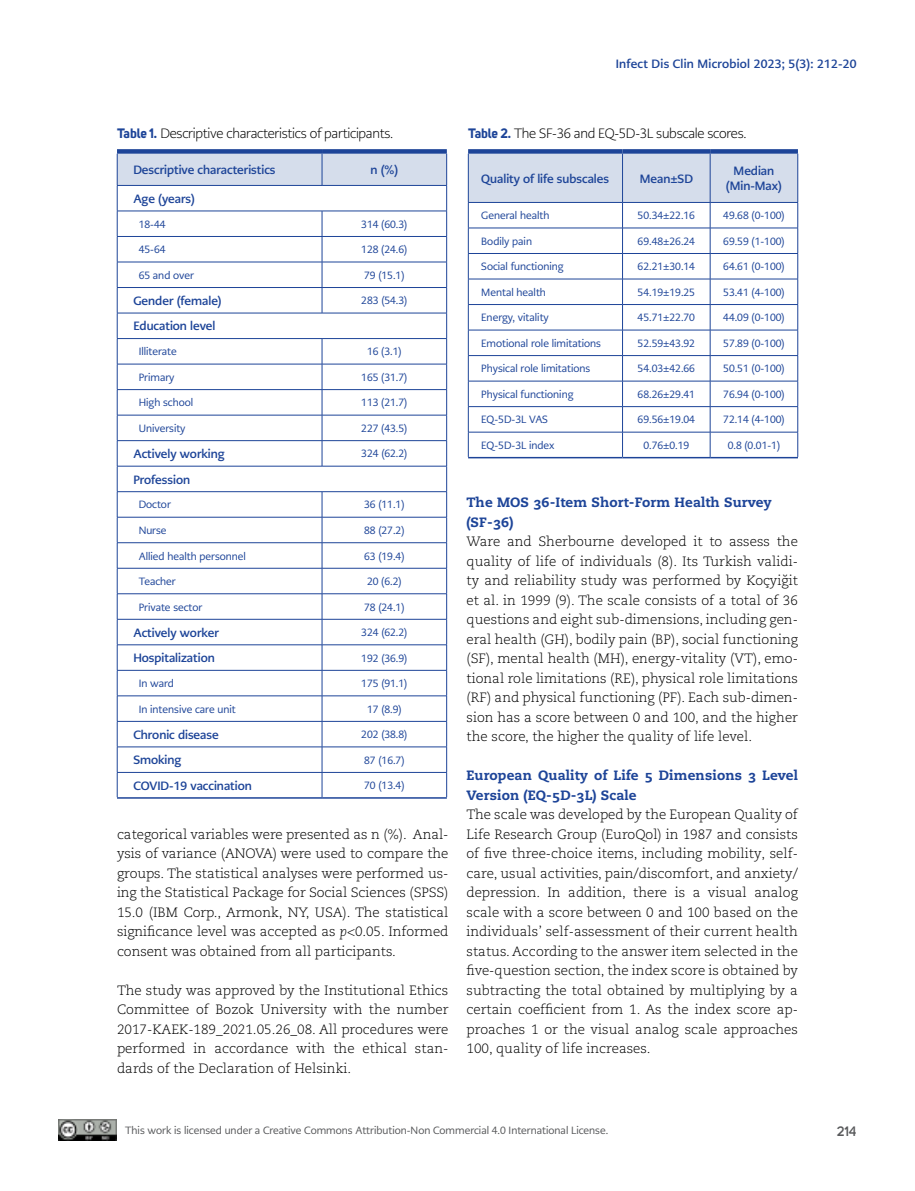
<style>
.page{position:relative;width:915px;height:1191px;background:#fff}
.page>*{position:absolute;margin:0;border:0;box-sizing:border-box;transform-origin:0 0}
.t1{font:300 13.5px/19.5px "Caecilia LT Pro 45";color:#000;text-align:justify}
.t2{font:800 13.5px/19.5px "Caecilia LT Pro 85";letter-spacing:.01em;color:#1d4498}
.t3{font:300 13.5px "PMN Caecilia Sans Head";letter-spacing:-.02em;color:#000}
.t4{font:600 13.5px "Uni Sans";color:#58595b}
.t5{font:700 12px/14.4px "PMN Caecilia Sans Head";color:#1d4498;text-align:center}
.t6{font:700 12px "PMN Caecilia Sans Head";letter-spacing:.02em;color:#1d4498}
.t7{font:10.5px "PMN Caecilia Sans Head";color:#1d4498}
.t8{font:10.5px "PMN Caecilia Sans Head";color:#58595b}
.s1{font-family:"Uni Sans";font-weight:700;color:#1d4498}
.s2{font-family:"Caecilia LT Pro 46";font-style:italic}
</style>
<div class="page">
<img style="left:58px;top:1119px;width:59px;height:21px">
<div style="left:117px;top:149px;width:205px;height:5px;background:#1d4498"></div>
<div style="left:322px;top:149px;width:124px;height:5px;background:#1d4498"></div>
<svg style="left:117px;top:151px;width:330px;height:646px"></svg>
<hr style="left:117px;top:797px;width:205px;height:1px;background:#1d4498">
<hr style="left:322px;top:797px;width:124px;height:1px;background:#1d4498">
<div style="left:468px;top:149px;width:154px;height:5px;background:#1d4498"></div>
<div style="left:622px;top:149px;width:88px;height:5px;background:#1d4498"></div>
<div style="left:710px;top:149px;width:87px;height:5px;background:#1d4498"></div>
<svg style="left:468px;top:151px;width:330px;height:306px"></svg>
<hr style="left:468px;top:457px;width:154px;height:1px;background:#1d4498">
<hr style="left:622px;top:457px;width:88px;height:1px;background:#1d4498">
<hr style="left:710px;top:457px;width:87px;height:1px;background:#1d4498">
<p class="t6" style="left:615px;top:56px;width:242px">Infect Dis Clin Microbiol 2023; 5(3): 212-20</p>
<p class="t3" style="left:117px;top:125px;width:278px"><span class="s1">Table 1.</span> Descriptive characteristics of participants.</p>
<p class="t3" style="left:468px;top:125px;width:280px"><span class="s1">Table 2.</span> The SF-36 and EQ-5D-3L subscale scores.</p>
<p class="t5" style="left:481px;top:171px;width:129px">Quality of life subscales</p>
<p class="t5" style="left:639px;top:171px;width:55px">Mean±SD</p>
<p class="t5" style="left:725px;top:164px;width:57px">Median (Min-Max)</p>
<p class="t7" style="left:481px;top:209px;width:70px">General health</p>
<p class="t7" style="left:637px;top:209px;width:59px">50.34±22.16</p>
<p class="t7" style="left:723px;top:209px;width:63px">49.68 (0-100)</p>
<p class="t7" style="left:481px;top:234px;width:52px">Bodily pain</p>
<p class="t7" style="left:637px;top:234px;width:59px">69.48±26.24</p>
<p class="t7" style="left:723px;top:234px;width:63px">69.59 (1-100)</p>
<p class="t7" style="left:481px;top:260px;width:84px">Social functioning</p>
<p class="t7" style="left:637px;top:260px;width:59px">62.21±30.14</p>
<p class="t7" style="left:723px;top:260px;width:63px">64.61 (0-100)</p>
<p class="t7" style="left:481px;top:285px;width:66px">Mental health</p>
<p class="t7" style="left:637px;top:285px;width:59px">54.19±19.25</p>
<p class="t7" style="left:723px;top:285px;width:63px">53.41 (4-100)</p>
<p class="t7" style="left:481px;top:311px;width:69px">Energy, vitality</p>
<p class="t7" style="left:637px;top:311px;width:59px">45.71±22.70</p>
<p class="t7" style="left:723px;top:311px;width:63px">44.09 (0-100)</p>
<p class="t7" style="left:481px;top:336px;width:121px">Emotional role limitations</p>
<p class="t7" style="left:637px;top:336px;width:59px">52.59±43.92</p>
<p class="t7" style="left:723px;top:336px;width:63px">57.89 (0-100)</p>
<p class="t7" style="left:481px;top:362px;width:111px">Physical role limitations</p>
<p class="t7" style="left:637px;top:362px;width:59px">54.03±42.66</p>
<p class="t7" style="left:723px;top:362px;width:63px">50.51 (0-100)</p>
<p class="t7" style="left:481px;top:387px;width:94px">Physical functioning</p>
<p class="t7" style="left:637px;top:387px;width:59px">68.26±29.41</p>
<p class="t7" style="left:723px;top:387px;width:63px">76.94 (0-100)</p>
<p class="t7" style="left:481px;top:413px;width:68px">EQ-5D-3L VAS</p>
<p class="t7" style="left:637px;top:413px;width:59px">69.56±19.04</p>
<p class="t7" style="left:723px;top:413px;width:63px">72.14 (4-100)</p>
<p class="t7" style="left:481px;top:438px;width:75px">EQ-5D-3L index</p>
<p class="t7" style="left:643px;top:438px;width:47px">0.76±0.19</p>
<p class="t7" style="left:727px;top:438px;width:54px">0.8 (0.01-1)</p>
<p class="t5" style="left:133px;top:163px;width:144px">Descriptive characteristics</p>
<p class="t5" style="left:370px;top:163px;width:29px">n (%)</p>
<p class="t5" style="left:133px;top:191px;width:63px">Age (years)</p>
<p class="t7" style="left:139px;top:217px;width:28px">18-44</p>
<p class="t7" style="left:361px;top:217px;width:48px">314 (60.3)</p>
<p class="t7" style="left:139px;top:243px;width:28px">45-64</p>
<p class="t7" style="left:361px;top:243px;width:48px">128 (24.6)</p>
<p class="t7" style="left:139px;top:268px;width:57px">65 and over</p>
<p class="t7" style="left:364px;top:268px;width:42px">79 (15.1)</p>
<p class="t5" style="left:133px;top:293px;width:90px">Gender (female)</p>
<p class="t7" style="left:361px;top:294px;width:48px">283 (54.3)</p>
<p class="t5" style="left:133px;top:319px;width:84px">Education level</p>
<p class="t7" style="left:139px;top:345px;width:40px">Illiterate</p>
<p class="t7" style="left:367px;top:345px;width:36px">16 (3.1)</p>
<p class="t7" style="left:139px;top:370px;width:37px">Primary</p>
<p class="t7" style="left:361px;top:370px;width:48px">165 (31.7)</p>
<p class="t7" style="left:139px;top:396px;width:56px">High school</p>
<p class="t7" style="left:361px;top:396px;width:48px">113 (21.7)</p>
<p class="t7" style="left:139px;top:421px;width:48px">University</p>
<p class="t7" style="left:361px;top:421px;width:48px">227 (43.5)</p>
<p class="t5" style="left:133px;top:446px;width:93px">Actively working</p>
<p class="t7" style="left:361px;top:447px;width:48px">324 (62.2)</p>
<p class="t5" style="left:133px;top:472px;width:58px">Profession</p>
<p class="t7" style="left:139px;top:498px;width:34px">Doctor</p>
<p class="t7" style="left:364px;top:498px;width:42px">36 (11.1)</p>
<p class="t7" style="left:139px;top:523px;width:29px">Nurse</p>
<p class="t7" style="left:364px;top:523px;width:42px">88 (27.2)</p>
<p class="t7" style="left:139px;top:549px;width:109px">Allied health personnel</p>
<p class="t7" style="left:364px;top:549px;width:42px">63 (19.4)</p>
<p class="t7" style="left:139px;top:574px;width:39px">Teacher</p>
<p class="t7" style="left:367px;top:574px;width:36px">20 (6.2)</p>
<p class="t7" style="left:139px;top:600px;width:65px">Private sector</p>
<p class="t7" style="left:364px;top:600px;width:42px">78 (24.1)</p>
<p class="t5" style="left:133px;top:625px;width:87px">Actively worker</p>
<p class="t7" style="left:361px;top:625px;width:48px">324 (62.2)</p>
<p class="t5" style="left:133px;top:650px;width:83px">Hospitalization</p>
<p class="t7" style="left:361px;top:651px;width:48px">192 (36.9)</p>
<p class="t7" style="left:139px;top:677px;width:37px">In ward</p>
<p class="t7" style="left:361px;top:677px;width:48px">175 (91.1)</p>
<p class="t7" style="left:139px;top:702px;width:98px">In intensive care unit</p>
<p class="t7" style="left:367px;top:702px;width:36px">17 (8.9)</p>
<p class="t5" style="left:133px;top:727px;width:87px">Chronic disease</p>
<p class="t7" style="left:361px;top:728px;width:48px">202 (38.8)</p>
<p class="t5" style="left:133px;top:752px;width:50px">Smoking</p>
<p class="t7" style="left:364px;top:753px;width:42px">87 (16.7)</p>
<p class="t5" style="left:133px;top:778px;width:120px">COVID-19 vaccination</p>
<p class="t7" style="left:364px;top:778px;width:42px">70 (13.4)</p>
<p class="t2" style="left:466px;top:492px;width:306px">The MOS 36-Item Short-Form Health Survey (SF-36)</p>
<p class="t1" style="left:466px;top:531px;width:333px">Ware and Sherbourne developed it to assess the quality of life of individuals (8). Its Turkish validi&shy;ty and reliability study was performed by Koçyiğit et al. in 1999 (9). The scale consists of a total of 36 questions and eight sub-dimensions, including gen&shy;eral health (GH), bodily pain (BP), social functioning (SF), mental health (MH), energy-vitality (VT), emo&shy;tional role limitations (RE), physical role limitations (RF) and physical functioning (PF). Each sub-dimen&shy;sion has a score between 0 and 100, and the higher the score, the higher the quality of life level.</p>
<p class="t2" style="left:466px;top:765px;width:333px">European Quality of Life 5 Dimensions 3 Level<br>Version (EQ-5D-3L) Scale</p>
<p class="t1" style="left:466px;top:804px;width:333px">The scale was developed by the European Quality of Life Research Group (EuroQol) in 1987 and consists of five three-choice items, including mobility, self&shy;care, usual activities, pain/discomfort, and anxiety/ depression. In addition, there is a visual analog scale with a score between 0 and 100 based on the individuals’ self-assessment of their current health status. According to the answer item selected in the five-question section, the index score is obtained by subtracting the total obtained by multiplying by a certain coefficient from 1. As the index score ap&shy;proaches 1 or the visual analog scale approaches 100, quality of life increases.</p>
<p class="t1" style="left:117px;top:824px;width:333px">categorical variables were presented as n (%). Anal&shy;ysis of variance (ANOVA) were used to compare the groups. The statistical analyses were performed us&shy;ing the Statistical Package for Social Sciences (SPSS)<br>15.0 (IBM Corp., Armonk, NY, USA). The statistical significance level was accepted as <span class="s2">p</span>&lt;0.05. Informed consent was obtained from all participants.</p>
<p class="t1" style="left:117px;top:980px;width:333px">The study was approved by the Institutional Ethics Committee of Bozok University with the number 2017-KAEK-189_2021.05.26_08. All procedures were performed in accordance with the ethical stan&shy;dards of the Declaration of Helsinki.</p>
<p class="t8" style="left:125px;top:1123px;width:484px">This work is licensed under a Creative Commons Attribution-Non Commercial 4.0 International License.</p>
<p class="t4" style="left:836px;top:1123px;width:21px">214</p>
</div>
